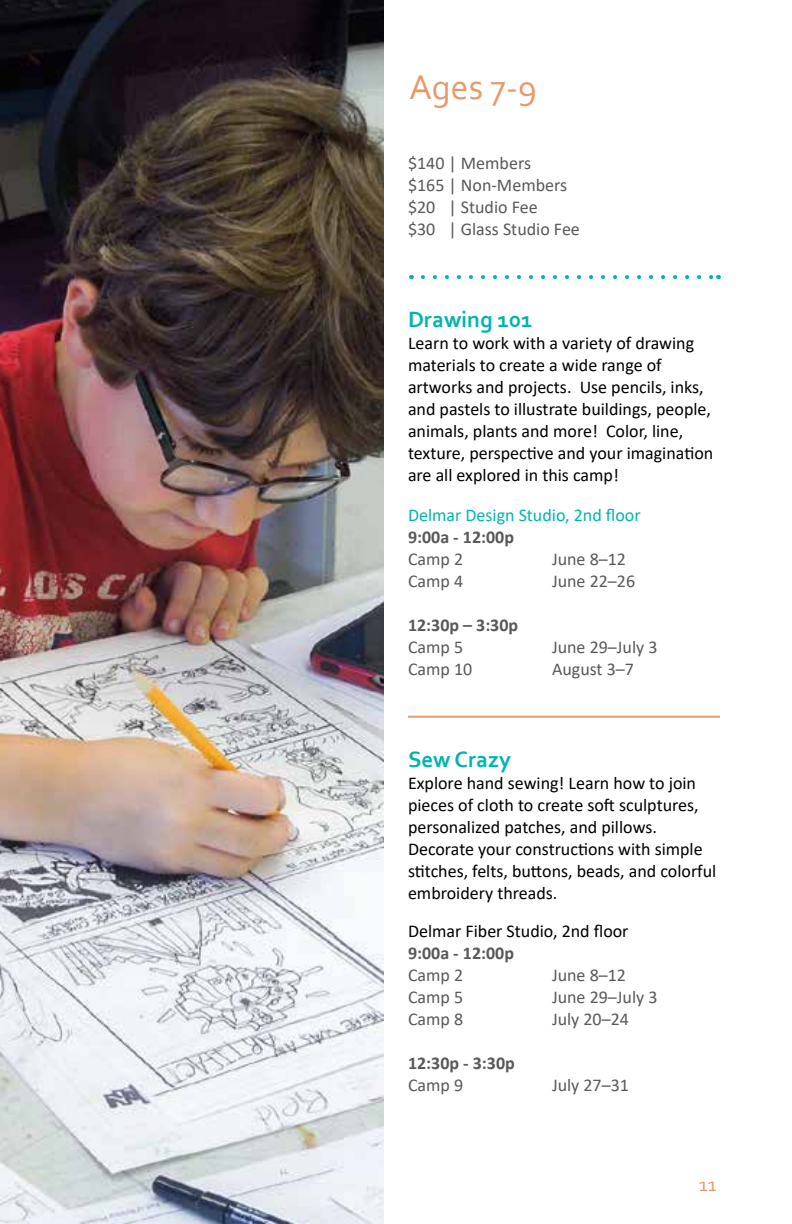
<style>
.page{position:relative;width:792px;height:1224px;background:#fff}
.page>*{position:absolute;margin:0;border:0;box-sizing:border-box;transform-origin:0 0}
.t1{font:36px "Corbel";color:#e69a6c}
.t2{font:700 23.2px "Corbel";color:#00b5af}
.t3{font:20px "Corbel";color:#e69a6c}
.t4{font:18px/22px "Calibri";color:#000}
.t5{font:18px/22px "Calibri";color:#58595b}
.t6{font:700 18px "Calibri";color:#58595b}
.t7{font:18px "Calibri";color:#00b5af}
</style>
<div class="page">
<img style="left:0;top:0;width:384px;height:1224px">
<hr style="left:408px;top:716px;width:312px;height:2px;background:#e69a6c">
<svg style="left:423px;top:275px;width:289px;height:4px"></svg>
<h1 class="t1" style="left:409px;top:65px;width:129px">Ages 7-9</h1>
<p class="t5" style="left:408px;top:151px;width:173px">$140 | Members<br>$165 | Non-Members $20 | Studio Fee<br>$30 | Glass Studio Fee</p>
<p class="t2" style="left:408px;top:304px;width:126px">Drawing 101</p>
<p class="t4" style="left:408px;top:331px;width:307px">Learn to work with a variety of drawing materials to create a wide range of artworks and projects. Use pencils, inks, and pastels to illustrate buildings, people, animals, plants and more! Color, line, texture, perspective and your imagination are all explored in this camp!</p>
<p class="t7" style="left:408px;top:502px;width:234px">Delmar Design Studio, 2nd floor</p>
<p class="t6" style="left:408px;top:524px;width:108px">9:00a - 12:00p</p>
<p class="t5" style="left:408px;top:547px;width:57px">Camp 2</p>
<p class="t5" style="left:552px;top:547px;width:76px">June 8–12</p>
<p class="t5" style="left:408px;top:569px;width:57px">Camp 4</p>
<p class="t5" style="left:552px;top:569px;width:85px">June 22–26</p>
<p class="t6" style="left:408px;top:612px;width:112px">12:30p – 3:30p</p>
<p class="t5" style="left:408px;top:635px;width:57px">Camp 5</p>
<p class="t5" style="left:552px;top:635px;width:107px">June 29–July 3</p>
<p class="t5" style="left:408px;top:657px;width:66px">Camp 10</p>
<p class="t5" style="left:552px;top:657px;width:83px">August 3–7</p>
<p class="t2" style="left:408px;top:744px;width:104px">Sew Crazy</p>
<p class="t4" style="left:408px;top:771px;width:310px">Explore hand sewing! Learn how to join pieces of cloth to create soft sculptures, personalized patches, and pillows.<br>Decorate your constructions with simple stitches, felts, buttons, beads, and colorful embroidery threads.</p>
<p class="t4" style="left:408px;top:919px;width:222px">Delmar Fiber Studio, 2nd floor</p>
<p class="t6" style="left:408px;top:940px;width:108px">9:00a - 12:00p</p>
<p class="t5" style="left:408px;top:963px;width:57px">Camp 2</p>
<p class="t5" style="left:552px;top:963px;width:76px">June 8–12</p>
<p class="t5" style="left:408px;top:985px;width:57px">Camp 5</p>
<p class="t5" style="left:552px;top:985px;width:107px">June 29–July 3</p>
<p class="t5" style="left:408px;top:1007px;width:57px">Camp 8</p>
<p class="t5" style="left:552px;top:1007px;width:79px">July 20–24</p>
<p class="t6" style="left:408px;top:1050px;width:108px">12:30p - 3:30p</p>
<p class="t5" style="left:408px;top:1073px;width:57px">Camp 9</p>
<p class="t5" style="left:552px;top:1073px;width:79px">July 27–31</p>
<p class="t3" style="left:699px;top:1172px;width:19px">11</p>
</div>
